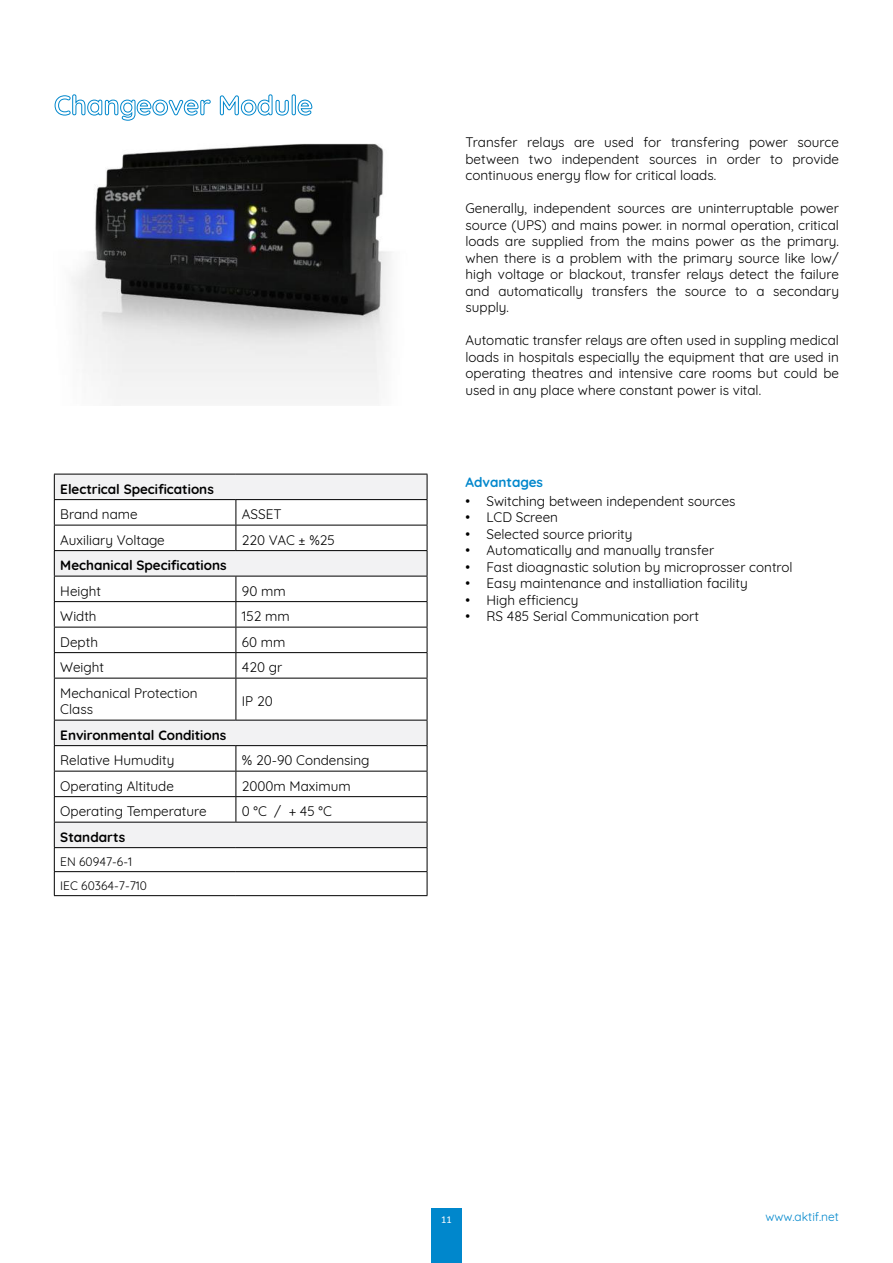
<style>
.page{position:relative;width:893px;height:1263px;background:#fff}
.page>*{position:absolute;margin:0;border:0;box-sizing:border-box;transform-origin:0 0}
.t1{font:13.5px/16.5px "Quicksand";color:#000;text-align:justify}
.t2{font:700 13.5px "Quicksand";color:#000}
.t3{font:700 13.5px "Quicksand";color:#0087cc}
.t4{font:12px/24px "Quicksand";color:#000}
.t5{font:12px "Quicksand";color:#0087cc}
.t6{font:10.5px "Calibri";color:#fff}
</style>
<div class="page">
<div style="left:431px;top:1209px;width:31px;height:54px;background:#0087cc"></div>
<img style="left:72px;top:143px;width:320px;height:256px">
<svg style="left:55px;top:475px;width:372px;height:372px"></svg>
<hr style="left:54px;top:525px;width:182px;height:1px;background:#000">
<hr style="left:236px;top:525px;width:191px;height:1px;background:#000">
<svg style="left:236px;top:500px;width:1px;height:50px"></svg>
<hr style="left:54px;top:601px;width:182px;height:1px;background:#000">
<hr style="left:236px;top:601px;width:191px;height:1px;background:#000">
<hr style="left:54px;top:627px;width:182px;height:1px;background:#000">
<hr style="left:236px;top:627px;width:191px;height:1px;background:#000">
<hr style="left:54px;top:652px;width:182px;height:1px;background:#000">
<svg style="left:54px;top:475px;width:1px;height:203px"></svg>
<hr style="left:236px;top:652px;width:191px;height:1px;background:#000">
<svg style="left:236px;top:577px;width:1px;height:101px"></svg>
<svg style="left:427px;top:474px;width:1px;height:204px"></svg>
<hr style="left:54px;top:678px;width:182px;height:1px;background:#000">
<hr style="left:54px;top:678px;width:1px;height:42px;background:#000">
<hr style="left:236px;top:678px;width:191px;height:1px;background:#000">
<hr style="left:236px;top:678px;width:1px;height:42px;background:#000">
<hr style="left:427px;top:678px;width:1px;height:42px;background:#000">
<hr style="left:54px;top:771px;width:182px;height:1px;background:#000">
<hr style="left:236px;top:771px;width:191px;height:1px;background:#000">
<hr style="left:54px;top:796px;width:182px;height:1px;background:#000">
<hr style="left:236px;top:796px;width:191px;height:1px;background:#000">
<svg style="left:236px;top:746px;width:1px;height:76px"></svg>
<hr style="left:54px;top:822px;width:182px;height:1px;background:#000">
<hr style="left:236px;top:822px;width:191px;height:1px;background:#000">
<hr style="left:54px;top:847px;width:182px;height:1px;background:#000">
<hr style="left:236px;top:847px;width:191px;height:1px;background:#000">
<hr style="left:54px;top:871px;width:182px;height:1px;background:#000">
<hr style="left:236px;top:871px;width:191px;height:1px;background:#000">
<hr style="left:54px;top:895px;width:182px;height:1px;background:#000">
<hr style="left:236px;top:895px;width:191px;height:1px;background:#000">
<hr style="left:54px;top:720px;width:182px;height:1px;background:#000">
<svg style="left:54px;top:720px;width:1px;height:175px"></svg>
<hr style="left:236px;top:720px;width:191px;height:1px;background:#000">
<svg style="left:427px;top:720px;width:1px;height:175px"></svg>
<hr style="left:54px;top:745px;width:182px;height:1px;background:#000">
<hr style="left:236px;top:745px;width:191px;height:1px;background:#000">
<hr style="left:54px;top:474px;width:182px;height:1px;background:#000">
<hr style="left:236px;top:474px;width:191px;height:1px;background:#000">
<hr style="left:54px;top:499px;width:182px;height:1px;background:#000">
<hr style="left:236px;top:499px;width:191px;height:1px;background:#000">
<hr style="left:54px;top:550px;width:182px;height:1px;background:#000">
<hr style="left:236px;top:550px;width:191px;height:1px;background:#000">
<hr style="left:54px;top:576px;width:182px;height:1px;background:#000">
<hr style="left:236px;top:576px;width:191px;height:1px;background:#000">
<svg style="left:54px;top:94px;width:157px;height:27px"></svg>
<svg style="left:219px;top:94px;width:94px;height:22px"></svg>
<p class="t2" style="left:60px;top:478px;width:155px">Electrical Specifications</p>
<p class="t1" style="left:60px;top:505px;width:79px">Brand name</p>
<p class="t1" style="left:242px;top:505px;width:41px">ASSET</p>
<p class="t1" style="left:60px;top:530px;width:106px">Auxiliary Voltage</p>
<p class="t1" style="left:242px;top:530px;width:95px">220 VAC ± %25</p>
<p class="t2" style="left:60px;top:554px;width:168px">Mechanical Specifications</p>
<p class="t1" style="left:60px;top:581px;width:42px">Height</p>
<p class="t1" style="left:242px;top:581px;width:45px">90 mm</p>
<p class="t1" style="left:60px;top:607px;width:38px">Width</p>
<p class="t1" style="left:242px;top:607px;width:49px">152 mm</p>
<p class="t1" style="left:60px;top:632px;width:39px">Depth</p>
<p class="t1" style="left:242px;top:632px;width:45px">60 mm</p>
<p class="t1" style="left:60px;top:658px;width:45px">Weight</p>
<p class="t1" style="left:242px;top:658px;width:42px">420 gr</p>
<p class="t1" style="left:60px;top:683px;width:139px">Mechanical Protection<br>Class</p>
<p class="t1" style="left:242px;top:691px;width:32px">IP 20</p>
<p class="t2" style="left:60px;top:724px;width:167px">Environmental Conditions</p>
<p class="t1" style="left:60px;top:751px;width:116px">Relative Humudity</p>
<p class="t1" style="left:242px;top:751px;width:129px">% 20-90 Condensing</p>
<p class="t1" style="left:60px;top:776px;width:115px">Operating Altitude</p>
<p class="t1" style="left:242px;top:776px;width:110px">2000m Maximum</p>
<p class="t1" style="left:60px;top:802px;width:148px">Operating Temperature</p>
<p class="t1" style="left:242px;top:802px;width:91px">0 °C / + 45 °C</p>
<p class="t2" style="left:60px;top:826px;width:67px">Standarts</p>
<p class="t4" style="left:60px;top:848px;width:88px">EN 60947-6-1<br>IEC 60364-7-710</p>
<p class="t1" style="left:465px;top:133px;width:375px">Transfer relays are used for transfering power source between two independent sources in order to provide continuous energy flow for critical loads.</p>
<p class="t1" style="left:465px;top:199px;width:375px">Generally, independent sources are uninterruptable power source (UPS) and mains power. in normal operation, critical loads are supplied from the mains power as the primary. when there is a problem with the primary source like low/ high voltage or blackout, transfer relays detect the failure and automatically transfers the source to a secondary supply.</p>
<p class="t1" style="left:465px;top:331px;width:375px">Automatic transfer relays are often used in suppling medical loads in hospitals especially the equipment that are used in operating theatres and intensive care rooms but could be used in any place where constant power is vital.</p>
<p class="t3" style="left:465px;top:471px;width:79px">Advantages</p>
<p class="t1" style="left:465px;top:491px;width:272px">• Switching between independent sources</p>
<p class="t1" style="left:465px;top:508px;width:94px">• LCD Screen</p>
<p class="t1" style="left:465px;top:524px;width:168px">• Selected source priority</p>
<p class="t1" style="left:465px;top:541px;width:250px">• Automatically and manually transfer</p>
<p class="t1" style="left:465px;top:557px;width:329px">• Fast dioagnastic solution by microprosser control</p>
<p class="t1" style="left:465px;top:574px;width:284px">• Easy maintenance and installiation facility</p>
<p class="t1" style="left:465px;top:590px;width:115px">• High efficiency</p>
<p class="t1" style="left:465px;top:607px;width:235px">• RS 485 Serial Communication port</p>
<p class="t6" style="left:441px;top:1213px;width:12px">11</p>
<p class="t5" style="left:765px;top:1207px;width:75px">www.aktif.net</p>
</div>
